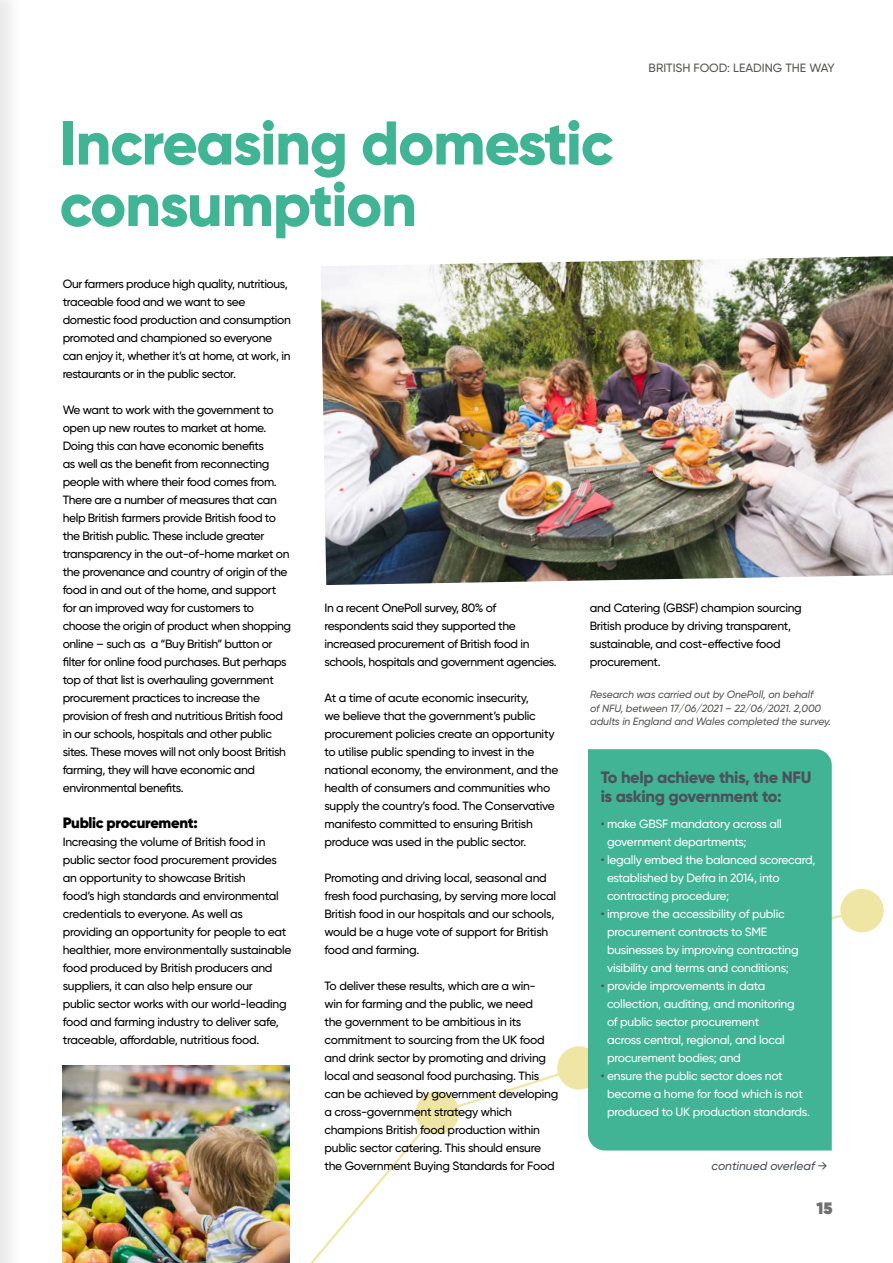
<style>
.page{position:relative;width:893px;height:1263px;background:#fff}
.page>*{position:absolute;margin:0;border:0;box-sizing:border-box;transform-origin:0 0}
.t1{font:800 61.5px/61.5px "Gilroy";letter-spacing:-.02em;color:#40b494}
.t2{font:800 16.5px/19.8px "Gilroy";letter-spacing:-.02em;color:#4c525b}
.t3{font:800 16.5px "Gilroy";color:#706f6f}
.t4{font:900 15px "Gilroy";letter-spacing:-.02em;color:#000}
.t5{font:500 12px/18px "Gilroy";letter-spacing:-.03em;color:#000}
.t6{font:500 12px/18px "Gilroy";letter-spacing:-.02em;color:#fff}
.t7{font:500 12px "Gilroy";color:#575756}
.t8{font:italic 500 12px "Gilroy";color:#4c525b}
.t9{font:italic 500 10.5px/13.5px "Gilroy";letter-spacing:-.01em;color:#575756}
.s1{color:#4c525b}
.s2{font-style:normal}
</style>
<div class="page">
<div style="left:0;top:0;width:23px;height:1263px;background:#f4f4f4"></div>
<img style="left:321px;top:256px;width:572px;height:330px">
<div style="left:840px;top:889px;width:44px;height:43px;background:#efe5a5;border-radius:50%"></div>
<svg style="left:310px;top:908px;width:555px;height:355px"></svg>
<img style="left:63px;top:1065px;width:227px;height:198px">
<div style="left:588px;top:749px;width:244px;height:401px;background:#40b494"></div>
<h1 class="t1" style="left:60px;top:112px;width:555px">Increasing domestic consumption</h1>
<p class="t7" style="left:649px;top:60px;width:188px">BRITISH FOOD: LEADING THE WAY</p>
<p class="t5" style="left:63px;top:275px;width:230px">Our farmers produce high quality, nutritious, traceable food and we want to see domestic food production and consumption promoted and championed so everyone can enjoy it, whether it’s at home, at work, in restaurants or in the public sector.</p>
<p class="t5" style="left:63px;top:401px;width:230px">We want to work with the government to open up new routes to market at home.<br>Doing this can have economic benefits<br>as well as the benefit from reconnecting people with where their food comes from.<br>There are a number of measures that can help British farmers provide British food to the British public. These include greater transparency in the out-of-home market on the provenance and country of origin of the food in and out of the home, and support for an improved way for customers to choose the origin of product when shopping online – such as a “Buy British” button or filter for online food purchases. But perhaps top of that list is overhauling government procurement practices to increase the provision of fresh and nutritious British food in our schools, hospitals and other public sites. These moves will not only boost British farming, they will have economic and environmental benefits.</p>
<p class="t4" style="left:63px;top:813px;width:136px">Public procurement:</p>
<p class="t5" style="left:63px;top:833px;width:230px">Increasing the volume of British food in public sector food procurement provides an opportunity to showcase British<br>food’s high standards and environmental credentials to everyone. As well as providing an opportunity for people to eat healthier, more environmentally sustainable food produced by British producers and suppliers, it can also help ensure our<br>public sector works with our world-leading food and farming industry to deliver safe, traceable, affordable, nutritious food.</p>
<p class="t5" style="left:324px;top:599px;width:234px">In a recent OnePoll survey, 80% of respondents said they supported the increased procurement of British food in schools, hospitals and government agencies.</p>
<p class="t5" style="left:324px;top:689px;width:235px">At a time of acute economic insecurity,<br>we believe that the government’s public procurement policies create an opportunity to utilise public spending to invest in the national economy, the environment, and the health of consumers and communities who supply the country’s food. The Conservative manifesto committed to ensuring British produce was used in the public sector.</p>
<p class="t5" style="left:324px;top:869px;width:233px">Promoting and driving local, seasonal and fresh food purchasing, by serving more local British food in our hospitals and our schools, would be a huge vote of support for British food and farming.</p>
<p class="t5" style="left:324px;top:977px;width:235px">To deliver these results, which are a win-<br>win for farming and the public, we need<br>the government to be ambitious in its commitment to sourcing from the UK food and drink sector by promoting and driving local and seasonal food purchasing. This can be achieved by government developing a cross-government strategy which champions British food production within public sector catering. This should ensure the Government Buying Standards for Food</p>
<p class="t5" style="left:590px;top:599px;width:214px">and Catering (GBSF) champion sourcing British produce by driving transparent, sustainable, and cost-effective food procurement.</p>
<p class="t9" style="left:590px;top:688px;width:242px">Research was carried out by OnePoll, on behalf<br>of NFU, between 17/06/2021 – 22/06/2021. 2,000 adults in England and Wales completed the survey.</p>
<h2 class="t2" style="left:601px;top:767px;width:212px">To help achieve this, the NFU is asking government to:</h2>
<p class="t6" style="left:607px;top:815px;width:176px;text-indent:-6px"><span class="s1">•</span> make GBSF mandatory across all government departments;</p>
<p class="t6" style="left:607px;top:851px;width:210px;text-indent:-6px"><span class="s1">•</span> legally embed the balanced scorecard, established by Defra in 2014, into contracting procedure;</p>
<p class="t6" style="left:607px;top:905px;width:193px;text-indent:-6px"><span class="s1">•</span> improve the accessibility of public procurement contracts to SME businesses by improving contracting visibility and terms and conditions;</p>
<p class="t6" style="left:607px;top:977px;width:189px;text-indent:-6px"><span class="s1">•</span> provide improvements in data collection, auditing, and monitoring of public sector procurement across central, regional, and local procurement bodies; and</p>
<p class="t6" style="left:607px;top:1067px;width:204px;text-indent:-6px"><span class="s1">•</span> ensure the public sector does not become a home for food which is not produced to UK production standards.</p>
<p class="t8" style="left:711px;top:1158px;width:118px">continued overleaf <span class="s2">→</span></p>
<h2 class="t3" style="left:816px;top:1197px;width:18px">15</h2>
</div>
